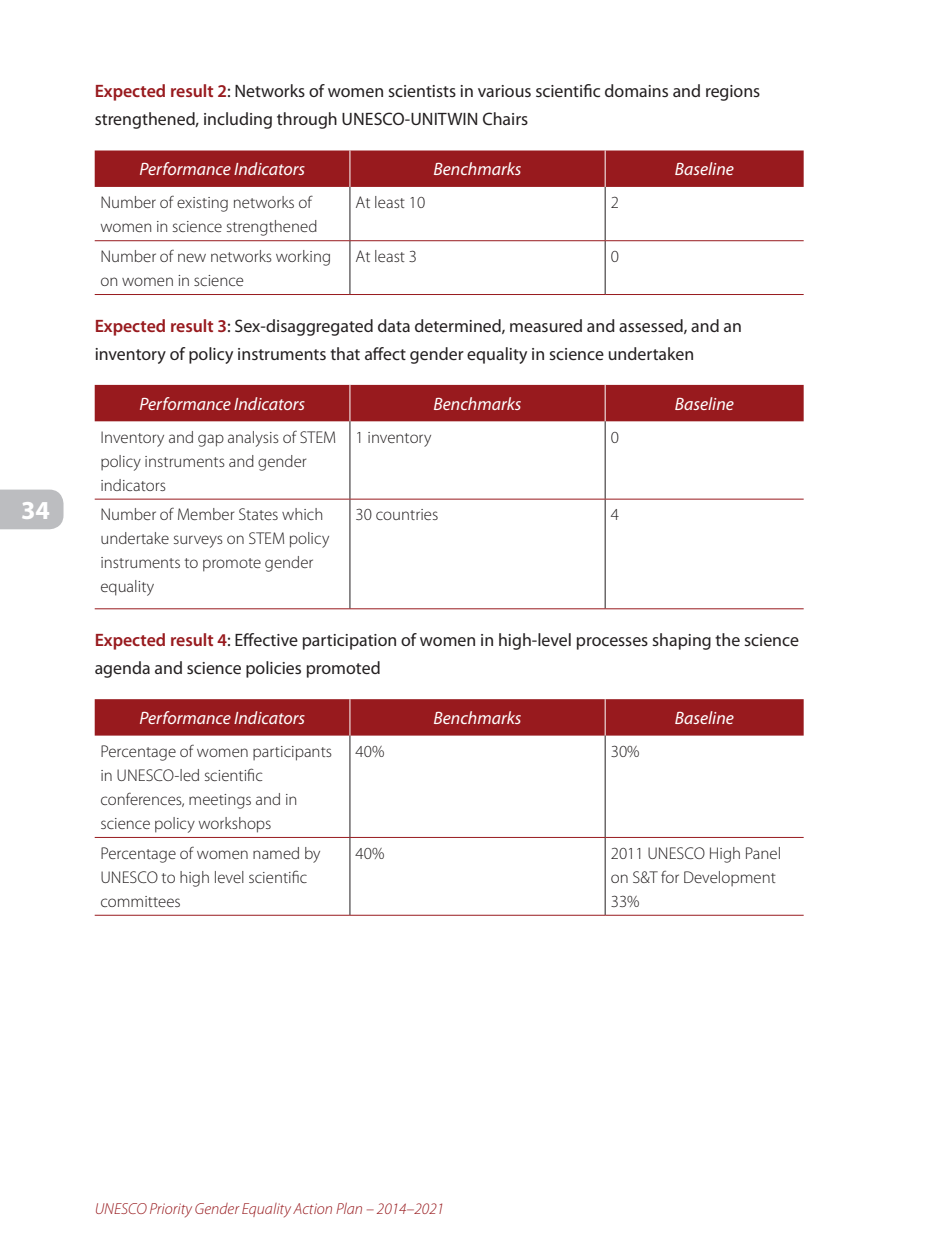
<style>
.page{position:relative;width:926px;height:1248px;background:#fff}
.page>*{position:absolute;margin:0;border:0;box-sizing:border-box;transform-origin:0 0}
.t1{font:700 26px "Myriad Pro";color:#fff}
.t2{font:18px/28px "Myriad Pro";color:#231f20}
.t3{font:italic 18px "Myriad Pro";color:#fff}
.t4{font:300 17px/24px "Myriad Pro";color:#231f20}
.t5{font:italic 300 16px "Myriad Pro";color:#981a1e}
.s1{font-weight:600;color:#981a1e}
</style>
<div class="page">
<div style="left:0;top:489px;width:63px;height:40px;background:#bcbdc0"></div>
<div style="left:95px;top:150px;width:708px;height:37px;background:#981a1e"></div>
<hr style="left:349px;top:150px;width:1px;height:37px;background:#fff">
<hr style="left:604px;top:150px;width:1px;height:37px;background:#fff">
<hr style="left:349px;top:187px;width:1px;height:53px;background:#231f20">
<hr style="left:605px;top:187px;width:1px;height:53px;background:#231f20">
<hr style="left:349px;top:241px;width:1px;height:53px;background:#231f20">
<hr style="left:605px;top:241px;width:1px;height:53px;background:#231f20">
<hr style="left:95px;top:240px;width:255px;height:1px;background:#981a1e">
<hr style="left:95px;top:294px;width:255px;height:1px;background:#981a1e">
<hr style="left:350px;top:240px;width:255px;height:1px;background:#981a1e">
<hr style="left:350px;top:294px;width:255px;height:1px;background:#981a1e">
<hr style="left:605px;top:240px;width:198px;height:1px;background:#981a1e">
<hr style="left:605px;top:294px;width:198px;height:1px;background:#981a1e">
<div style="left:95px;top:385px;width:708px;height:36px;background:#981a1e"></div>
<hr style="left:349px;top:385px;width:1px;height:36px;background:#fff">
<hr style="left:604px;top:385px;width:1px;height:36px;background:#fff">
<hr style="left:349px;top:421px;width:1px;height:77px;background:#231f20">
<hr style="left:605px;top:421px;width:1px;height:77px;background:#231f20">
<hr style="left:349px;top:499px;width:1px;height:109px;background:#231f20">
<hr style="left:605px;top:499px;width:1px;height:109px;background:#231f20">
<hr style="left:95px;top:498px;width:255px;height:1px;background:#981a1e">
<hr style="left:95px;top:608px;width:255px;height:1px;background:#981a1e">
<hr style="left:350px;top:498px;width:255px;height:1px;background:#981a1e">
<hr style="left:350px;top:608px;width:255px;height:1px;background:#981a1e">
<hr style="left:605px;top:498px;width:198px;height:1px;background:#981a1e">
<hr style="left:605px;top:608px;width:198px;height:1px;background:#981a1e">
<div style="left:95px;top:699px;width:708px;height:36px;background:#981a1e"></div>
<hr style="left:349px;top:699px;width:1px;height:36px;background:#fff">
<hr style="left:604px;top:699px;width:1px;height:36px;background:#fff">
<hr style="left:349px;top:735px;width:1px;height:102px;background:#231f20">
<hr style="left:605px;top:735px;width:1px;height:102px;background:#231f20">
<hr style="left:349px;top:837px;width:1px;height:77px;background:#231f20">
<hr style="left:605px;top:837px;width:1px;height:77px;background:#231f20">
<hr style="left:95px;top:836px;width:255px;height:1px;background:#981a1e">
<hr style="left:95px;top:914px;width:255px;height:1px;background:#981a1e">
<hr style="left:350px;top:836px;width:255px;height:1px;background:#981a1e">
<hr style="left:350px;top:914px;width:255px;height:1px;background:#981a1e">
<hr style="left:605px;top:836px;width:198px;height:1px;background:#981a1e">
<hr style="left:605px;top:914px;width:198px;height:1px;background:#981a1e">
<h1 class="t1" style="left:21px;top:501px;width:30px">34</h1>
<p class="t2" style="left:95px;top:78px;width:667px"><span class="s1">Expected result 2</span>: Networks of women scientists in various scientific domains and regions strengthened, including through UNESCO-UNITWIN Chairs</p>
<p class="t3" style="left:139px;top:158px;width:167px">Performance Indicators</p>
<p class="t3" style="left:433px;top:158px;width:90px">Benchmarks</p>
<p class="t3" style="left:675px;top:158px;width:61px">Baseline</p>
<p class="t4" style="left:100px;top:190px;width:219px">Number of existing networks of women in science strengthened</p>
<p class="t4" style="left:355px;top:190px;width:71px">At least 10</p>
<p class="t4" style="left:611px;top:190px;width:10px">2</p>
<p class="t4" style="left:100px;top:244px;width:232px">Number of new networks working on women in science</p>
<p class="t4" style="left:355px;top:244px;width:63px">At least 3</p>
<p class="t4" style="left:611px;top:244px;width:10px">0</p>
<p class="t2" style="left:95px;top:313px;width:649px"><span class="s1">Expected result 3</span>: Sex-disaggregated data determined, measured and assessed, and an inventory of policy instruments that affect gender equality in science undertaken</p>
<p class="t3" style="left:139px;top:392px;width:167px">Performance Indicators</p>
<p class="t3" style="left:433px;top:392px;width:90px">Benchmarks</p>
<p class="t3" style="left:675px;top:392px;width:61px">Baseline</p>
<p class="t4" style="left:100px;top:424px;width:237px">Inventory and gap analysis of STEM policy instruments and gender indicators</p>
<p class="t4" style="left:355px;top:424px;width:77px">1 inventory</p>
<p class="t4" style="left:611px;top:424px;width:10px">0</p>
<p class="t4" style="left:100px;top:502px;width:230px">Number of Member States which undertake surveys on STEM policy instruments to promote gender equality</p>
<p class="t4" style="left:355px;top:502px;width:84px">30 countries</p>
<p class="t4" style="left:611px;top:502px;width:10px">4</p>
<p class="t2" style="left:95px;top:627px;width:706px"><span class="s1">Expected result 4</span>: Effective participation of women in high-level processes shaping the science agenda and science policies promoted</p>
<p class="t3" style="left:139px;top:706px;width:167px">Performance Indicators</p>
<p class="t3" style="left:433px;top:706px;width:90px">Benchmarks</p>
<p class="t3" style="left:675px;top:706px;width:61px">Baseline</p>
<p class="t4" style="left:100px;top:739px;width:233px">Percentage of women participants in UNESCO-led scientific conferences, meetings and in science policy workshops</p>
<p class="t4" style="left:355px;top:739px;width:30px">40%</p>
<p class="t4" style="left:611px;top:739px;width:30px">30%</p>
<p class="t4" style="left:100px;top:840px;width:222px">Percentage of women named by<br>UNESCO to high level scientific committees</p>
<p class="t4" style="left:355px;top:840px;width:30px">40%</p>
<p class="t4" style="left:611px;top:840px;width:172px">2011 UNESCO High Panel on S&amp;T for Development<br>33%</p>
<p class="t5" style="left:95px;top:1198px;width:351px">UNESCO Priority Gender Equality Action Plan – 2014–2021</p>
</div>
